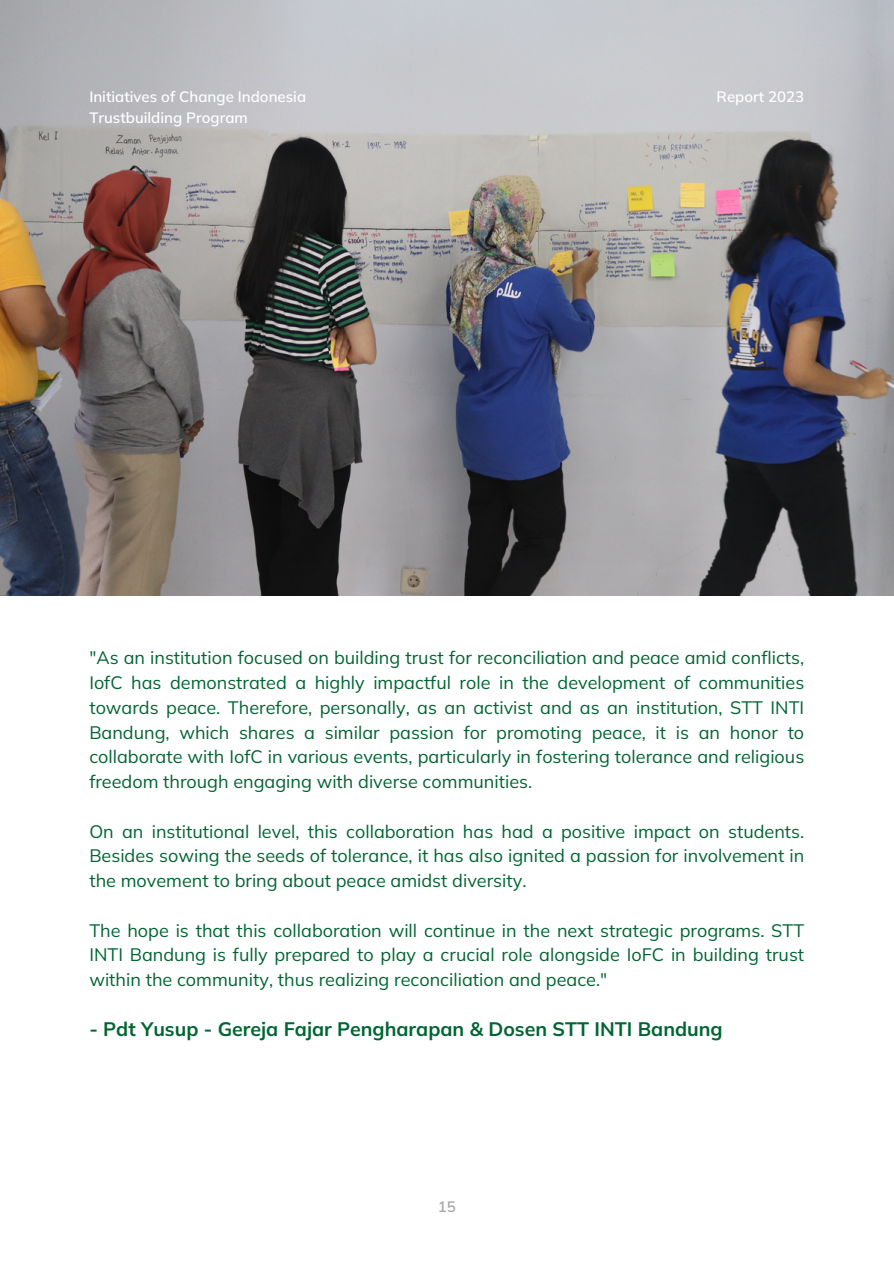
<style>
.page{position:relative;width:894px;height:1264px;background:#fff}
.page>*{position:absolute;margin:0;border:0;box-sizing:border-box;transform-origin:0 0}
.t1{font:700 19.5px "Mulish";color:#006532}
.t2{font:18px/24.8px "Mulish";color:#006532;text-align:justify}
.t3{font:600 15px "Mulish";color:#fff}
.t4{font:600 15px "Mulish";color:#a6a6a6}
</style>
<div class="page">
<img style="left:0;top:0;width:893px;height:595px">
<h2 class="t3" style="left:89px;top:87px;width:218px">Initiatives of Change Indonesia</h2>
<h2 class="t3" style="left:89px;top:108px;width:160px">Trustbuilding Program</h2>
<h1 class="t3" style="left:716px;top:87px;width:89px">Report 2023</h1>
<p class="t2" style="left:89px;top:645px;width:716px">"As an institution focused on building trust for reconciliation and peace amid conflicts, IofC has demonstrated a highly impactful role in the development of communities towards peace. Therefore, personally, as an activist and as an institution, STT INTI Bandung, which shares a similar passion for promoting peace, it is an honor to collaborate with IofC in various events, particularly in fostering tolerance and religious freedom through engaging with diverse communities.</p>
<p class="t2" style="left:89px;top:818px;width:716px">On an institutional level, this collaboration has had a positive impact on students.<br>Besides sowing the seeds of tolerance, it has also ignited a passion for involvement in the movement to bring about peace amidst diversity.</p>
<p class="t2" style="left:89px;top:917px;width:716px">The hope is that this collaboration will continue in the next strategic programs. STT INTI Bandung is fully prepared to play a crucial role alongside IoFC in building trust within the community, thus realizing reconciliation and peace."</p>
<h2 class="t1" style="left:89px;top:1016px;width:634px">- Pdt Yusup - Gereja Fajar Pengharapan &amp; Dosen STT INTI Bandung</h2>
<p class="t4" style="left:437px;top:1196px;width:19px">15</p>
</div>
